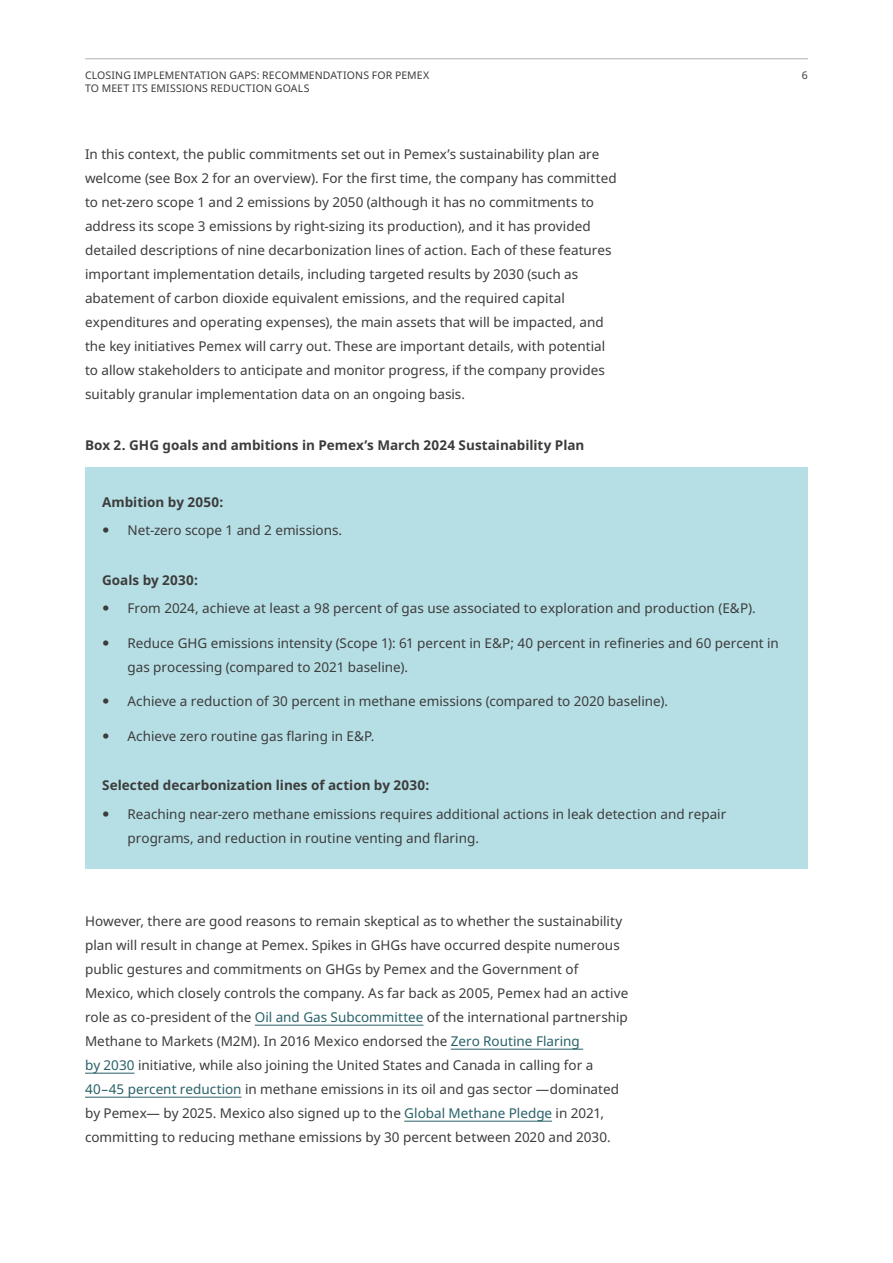
<style>
.page{position:relative;width:893px;height:1263px;background:#fff}
.page>*{position:absolute;margin:0;border:0;box-sizing:border-box;transform-origin:0 0}
.t1{font:13.5px/24px "Noto Sans";color:#3c3c3b}
.t2{font:700 13.5px "Noto Sans";color:#3c3c3b}
.t3{font:10.5px/13.2px "Noto Sans";letter-spacing:.01em;color:#3c3c3b}
.s1{color:#286168}
</style>
<div class="page">
<hr style="left:85px;top:58px;width:723px;height:1px;background:#b3b2b2">
<hr style="left:255px;top:1025px;width:168px;height:1px;background:#286168">
<hr style="left:451px;top:1049px;width:132px;height:1px;background:#286168">
<hr style="left:85px;top:1073px;width:50px;height:1px;background:#286168">
<hr style="left:85px;top:1097px;width:156px;height:1px;background:#286168">
<hr style="left:404px;top:1121px;width:148px;height:1px;background:#286168">
<div style="left:85px;top:467px;width:723px;height:401px;background:#b6dfe5"></div>
<p class="t3" style="left:85px;top:69px;width:346px">CLOSING IMPLEMENTATION GAPS: RECOMMENDATIONS FOR PEMEX<br>TO MEET ITS EMISSIONS REDUCTION GOALS</p>
<p class="t3" style="left:802px;top:69px;width:8px">6</p>
<p class="t1" style="left:85px;top:142px;width:533px">In this context, the public commitments set out in Pemex’s sustainability plan are welcome (see Box 2 for an overview). For the first time, the company has committed to net-zero scope 1 and 2 emissions by 2050 (although it has no commitments to address its scope 3 emissions by right-sizing its production), and it has provided detailed descriptions of nine decarbonization lines of action. Each of these features important implementation details, including targeted results by 2030 (such as abatement of carbon dioxide equivalent emissions, and the required capital expenditures and operating expenses), the main assets that will be impacted, and the key initiatives Pemex will carry out. These are important details, with potential to allow stakeholders to anticipate and monitor progress, if the company provides suitably granular implementation data on an ongoing basis.</p>
<p class="t2" style="left:85px;top:435px;width:501px">Box 2. GHG goals and ambitions in Pemex’s March 2024 Sustainability Plan</p>
<p class="t2" style="left:102px;top:492px;width:123px">Ambition by 2050:</p>
<p class="t1" style="left:128px;top:519px;width:216px">Net-zero scope 1 and 2 emissions.</p>
<p class="t2" style="left:102px;top:570px;width:97px">Goals by 2030:</p>
<p class="t1" style="left:128px;top:596px;width:630px">From 2024, achieve at least a 98 percent of gas use associated to exploration and production (E&amp;P).</p>
<p class="t1" style="left:128px;top:631px;width:653px">Reduce GHG emissions intensity (Scope 1): 61 percent in E&amp;P; 40 percent in refineries and 60 percent in gas processing (compared to 2021 baseline).</p>
<p class="t1" style="left:128px;top:690px;width:542px">Achieve a reduction of 30 percent in methane emissions (compared to 2020 baseline).</p>
<p class="t1" style="left:128px;top:724px;width:248px">Achieve zero routine gas flaring in E&amp;P.</p>
<p class="t2" style="left:102px;top:776px;width:329px">Selected decarbonization lines of action by 2030:</p>
<p class="t1" style="left:128px;top:802px;width:600px">Reaching near-zero methane emissions requires additional actions in leak detection and repair programs, and reduction in routine venting and flaring.</p>
<p class="t1" style="left:85px;top:909px;width:545px">However, there are good reasons to remain skeptical as to whether the sustainability plan will result in change at Pemex. Spikes in GHGs have occurred despite numerous public gestures and commitments on GHGs by Pemex and the Government of Mexico, which closely controls the company. As far back as 2005, Pemex had an active role as co-president of the <span class="s1">Oil and Gas Subcommittee</span> of the international partnership Methane to Markets (M2M). In 2016 Mexico endorsed the <span class="s1">Zero Routine Flaring<br>by 2030</span> initiative, while also joining the United States and Canada in calling for a <span class="s1">40–45 percent reduction</span> in methane emissions in its oil and gas sector —dominated by Pemex— by 2025. Mexico also signed up to the <span class="s1">Global Methane Pledge</span> in 2021, committing to reducing methane emissions by 30 percent between 2020 and 2030.</p>
</div>
